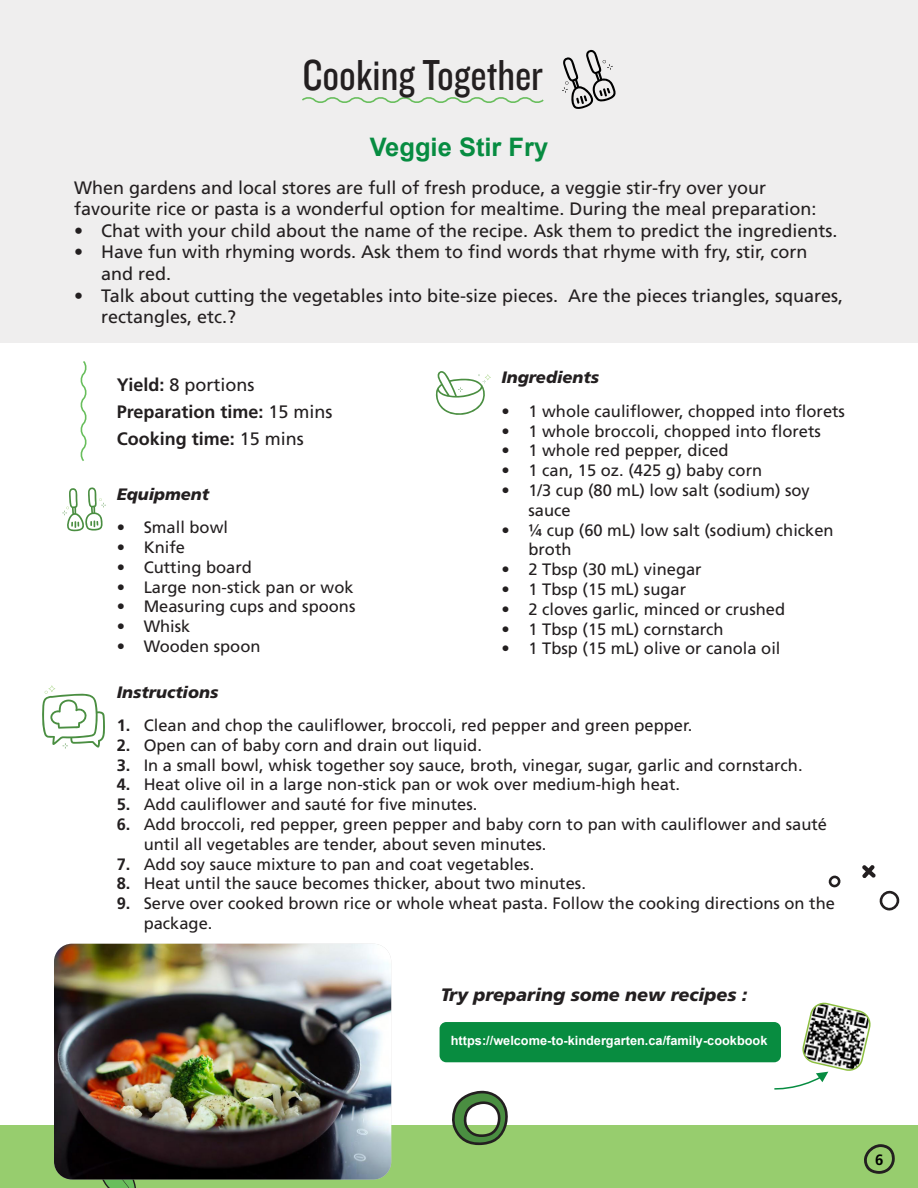
<style>
.page{position:relative;width:918px;height:1188px;background:#fff}
.page>*{position:absolute;margin:0;border:0;box-sizing:border-box;transform-origin:0 0}
.Titre_souligné{font:45px "Knockout 29 Junior Ltweight";color:#231f20}
.t1{font:700 25.5px "Arial";color:#078c41}
.Corps{font:18px/21.6px "Frutiger LT Std";color:#231f20}
.Corps-2{font:700 18px "Frutiger LT Std";color:#231f20}
.Titre_liste{font:italic 900 18px "Frutiger LT Std";color:#231f20}
.t2{font:16.5px/19.8px "Frutiger LT Std";color:#231f20}
.Titre_liste-2{font:italic 900 16.5px "Frutiger LT Std";color:#231f20}
.t3{font:700 15px "Frutiger LT Std";color:#000}
.t4{font:700 12.75px "Arial";color:#fff}
.s1{font-weight:700}
.s2{font-weight:400}
</style>
<div class="page">
<div style="left:0;top:1126px;width:918px;height:62px;background:#97cd6e"></div>
<svg style="left:102px;top:1180px;width:34px;height:8px"></svg>
<svg style="left:451px;top:1090px;width:59px;height:56px"></svg>
<div style="left:0;top:0;width:918px;height:342px;background:#efeeee"></div>
<svg style="left:879px;top:890px;width:21px;height:21px"></svg>
<svg style="left:828px;top:875px;width:13px;height:13px"></svg>
<svg style="left:862px;top:865px;width:14px;height:13px"></svg>
<div style="left:440px;top:1022px;width:341px;height:40px;background:#088c40;border-radius:7px"></div>
<svg style="left:773px;top:1002px;width:98px;height:88px"></svg>
<svg style="left:302px;top:97px;width:242px;height:6px"></svg>
<svg style="left:562px;top:50px;width:54px;height:59px"></svg>
<img style="left:54px;top:944px;width:337px;height:236px">
<svg style="left:436px;top:371px;width:55px;height:44px"></svg>
<svg style="left:42px;top:685px;width:63px;height:64px"></svg>
<svg style="left:62px;top:487px;width:44px;height:44px"></svg>
<svg style="left:80px;top:361px;width:7px;height:100px"></svg>
<svg style="left:864px;top:1144px;width:31px;height:30px"></svg>
<p class="Titre_souligné" style="left:302px;top:46px;width:242px">Cooking Together</p>
<p class="t1" style="left:370px;top:130px;width:180px">Veggie Stir Fry</p>
<p class="Corps" style="left:74px;top:177px;width:744px">When gardens and local stores are full of fresh produce, a veggie stir-fry over your favourite rice or pasta is a wonderful option for mealtime. During the meal preparation:</p>
<p class="Corps" style="left:74px;top:220px;width:765px">• Chat with your child about the name of the recipe. Ask them to predict the ingredients.</p>
<p class="Corps" style="left:101px;top:242px;width:708px;text-indent:-27px">• Have fun with rhyming words. Ask them to find words that rhyme with fry, stir, corn and red.</p>
<p class="Corps" style="left:101px;top:285px;width:743px;text-indent:-27px">• Talk about cutting the vegetables into bite-size pieces. Are the pieces triangles, squares, rectangles, etc.?</p>
<p class="Titre_liste-2" style="left:501px;top:368px;width:99px">Ingredients</p>
<p class="t2" style="left:501px;top:401px;width:345px">• 1 whole cauliflower, chopped into florets</p>
<p class="t2" style="left:501px;top:421px;width:321px">• 1 whole broccoli, chopped into florets</p>
<p class="t2" style="left:501px;top:441px;width:229px">• 1 whole red pepper, diced</p>
<p class="t2" style="left:501px;top:461px;width:262px">• 1 can, 15 oz. (425 g) baby corn</p>
<p class="t2" style="left:528px;top:480px;width:283px;text-indent:-27px">• 1/3 cup (80 mL) low salt (sodium) soy sauce</p>
<p class="t2" style="left:528px;top:520px;width:307px;text-indent:-27px">• 1/4 cup (60 mL) low salt (sodium) chicken broth</p>
<p class="t2" style="left:501px;top:560px;width:202px">• 2 Tbsp (30 mL) vinegar</p>
<p class="t2" style="left:501px;top:579px;width:186px">• 1 Tbsp (15 mL) sugar</p>
<p class="t2" style="left:501px;top:599px;width:285px">• 2 cloves garlic, minced or crushed</p>
<p class="t2" style="left:501px;top:619px;width:224px">• 1 Tbsp (15 mL) cornstarch</p>
<p class="t2" style="left:501px;top:639px;width:281px">• 1 Tbsp (15 mL) olive or canola oil</p>
<p class="Corps" style="left:117px;top:374px;width:139px"><span class="s1">Yield:</span> 8 portions</p>
<p class="Corps-2" style="left:117px;top:401px;width:217px">Preparation time: <span class="s2">15 mins</span></p>
<p class="Corps-2" style="left:117px;top:428px;width:189px">Cooking time: <span class="s2">15 mins</span></p>
<p class="Titre_liste-2" style="left:117px;top:484px;width:94px">Equipment</p>
<p class="t2" style="left:117px;top:518px;width:113px">• Small bowl</p>
<p class="t2" style="left:117px;top:537px;width:70px">• Knife</p>
<p class="t2" style="left:117px;top:557px;width:137px">• Cutting board</p>
<p class="t2" style="left:117px;top:577px;width:238px">• Large non-stick pan or wok</p>
<p class="t2" style="left:117px;top:597px;width:240px">• Measuring cups and spoons</p>
<p class="t2" style="left:117px;top:617px;width:75px">• Whisk</p>
<p class="t2" style="left:117px;top:636px;width:145px">• Wooden spoon</p>
<p class="Titre_liste-2" style="left:117px;top:682px;width:103px">Instructions</p>
<p class="t2" style="left:117px;top:716px;width:577px"><span class="s1">1.</span> Clean and chop the cauliflower, broccoli, red pepper and green pepper.</p>
<p class="t2" style="left:117px;top:735px;width:367px"><span class="s1">2.</span> Open can of baby corn and drain out liquid.</p>
<p class="t2" style="left:117px;top:755px;width:687px"><span class="s1">3.</span> In a small bowl, whisk together soy sauce, broth, vinegar, sugar, garlic and cornstarch.</p>
<p class="t2" style="left:117px;top:775px;width:565px"><span class="s1">4.</span> Heat olive oil in a large non-stick pan or wok over medium-high heat.</p>
<p class="t2" style="left:117px;top:795px;width:362px"><span class="s1">5.</span> Add cauliflower and sauté for five minutes.</p>
<p class="t2" style="left:144px;top:815px;width:685px;text-indent:-27px"><span class="s1">6.</span> Add broccoli, red pepper, green pepper and baby corn to pan with cauliflower and sauté until all vegetables are tender, about seven minutes.</p>
<p class="t2" style="left:117px;top:854px;width:419px"><span class="s1">7.</span> Add soy sauce mixture to pan and coat vegetables.</p>
<p class="t2" style="left:117px;top:874px;width:471px"><span class="s1">8.</span> Heat until the sauce becomes thicker, about two minutes.</p>
<p class="t2" style="left:144px;top:894px;width:693px;text-indent:-27px"><span class="s1">9.</span> Serve over cooked brown rice or whole wheat pasta. Follow the cooking directions on the package.</p>
<p class="Titre_liste" style="left:441px;top:984px;width:308px">Try preparing some new recipes :</p>
<p class="t4" style="left:451px;top:1032px;width:318px">https://welcome-to-kindergarten.ca/family-cookbook</p>
<p class="t3" style="left:875px;top:1151px;width:10px">6</p>
</div>
